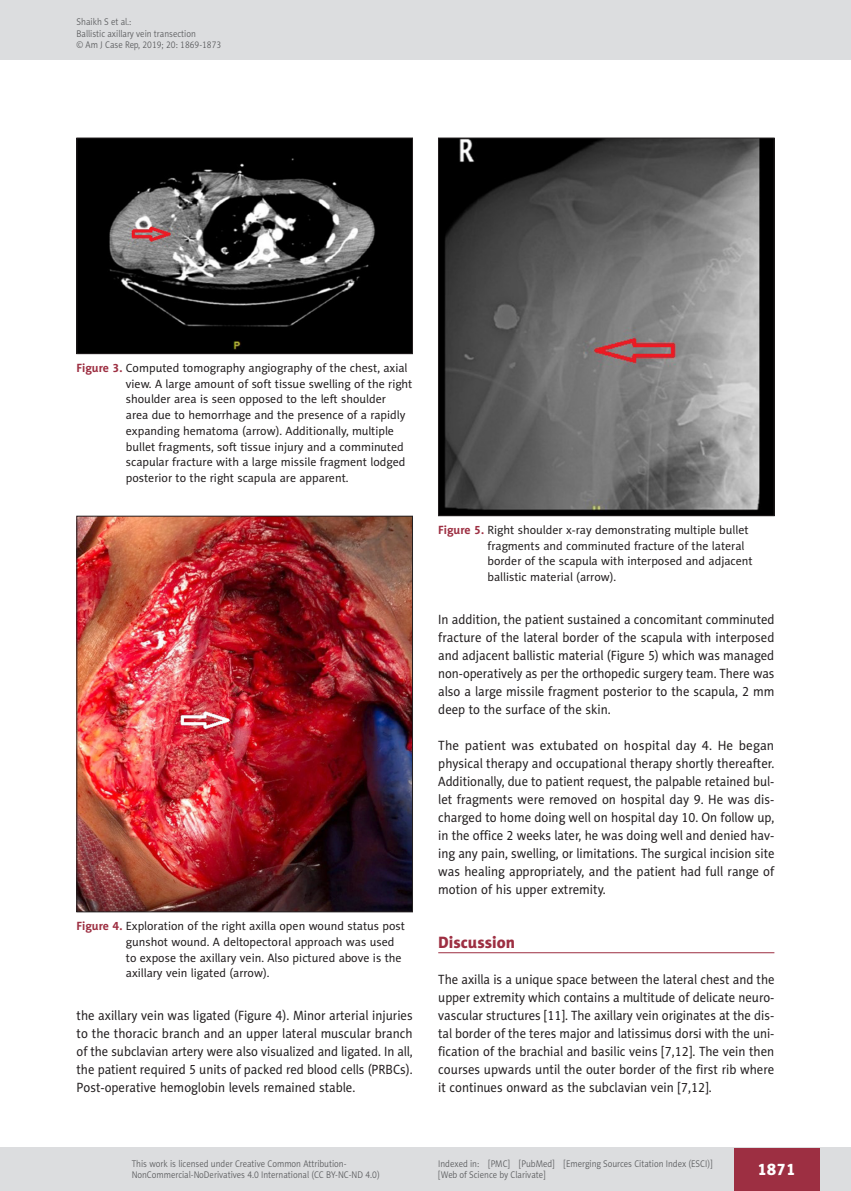
<style>
.page{position:relative;width:851px;height:1191px;background:#fff}
.page>*{position:absolute;margin:0;border:0;box-sizing:border-box;transform-origin:0 0}
.AJCR_Headline_1{font:16.5px "Naomi Sans EFN Heavy";color:#9d2f42}
.t1{font:16.5px "Naomi Sans EFN Heavy";color:#fff}
.AJCR_Body{font:13.5px/18px "Naomi Sans EFN";color:#231f20;text-align:justify;scale:.95 1}
.AJCR_Body-2{font:13.5px/18px "Naomi Sans EFN";color:#231f20;text-align:justify}
.AJCR_Rycina_tytul{font:12px/15.8px "Naomi Sans EFN";color:#231f20}
.AJCR_pagina_zywa{font:9.75px/11.2px "Naomi Sans EFN Light";color:#57585a;scale:.9 1}
.AJCR_pagina_sygnatur{font:9.75px "Naomi Sans EFN Light";color:#57585a;scale:.9 1}
.s1{font-weight:700;color:#9d2f42}
</style>
<div class="page">
<hr style="left:438px;top:952px;width:336px;height:1px;background:#9d2f42">
<img style="left:79px;top:518px;width:331px;height:392px">
<div style="left:77px;top:516px;width:335px;height:396px;border:1px solid #231f20"></div>
<img style="left:79px;top:140px;width:331px;height:212px">
<div style="left:77px;top:138px;width:335px;height:216px;border:1px solid #231f20"></div>
<img style="left:440px;top:140px;width:332px;height:374px">
<div style="left:438px;top:138px;width:336px;height:378px;border:1px solid #231f20"></div>
<div style="left:0;top:1148px;width:850px;height:43px;background:#dcdddf"></div>
<div style="left:733px;top:1147px;width:86px;height:43px;background:#9d2f42"></div>
<div style="left:0;top:0;width:850px;height:60px;background:#dcdddf"></div>
<p class="AJCR_pagina_zywa" style="left:77px;top:16px;width:134px">Shaikh S et al.:<br>Ballistic axillary vein transection</p>
<p class="AJCR_pagina_sygnatur" style="left:77px;top:39px;width:162px">© Am J Case Rep, 2019; 20: 1869-1873</p>
<p class="AJCR_Rycina_tytul" style="left:126px;top:360px;width:288px;text-indent:-49px"><span class="s1">Figure 3.</span> Computed tomography angiography of the chest, axial view. A large amount of soft tissue swelling of the right shoulder area is seen opposed to the left shoulder<br>area due to hemorrhage and the presence of a rapidly expanding hematoma (arrow). Additionally, multiple bullet fragments, soft tissue injury and a comminuted scapular fracture with a large missile fragment lodged posterior to the right scapula are apparent.</p>
<p class="AJCR_Rycina_tytul" style="left:126px;top:918px;width:280px;text-indent:-49px"><span class="s1">Figure 4.</span> Exploration of the right axilla open wound status post gunshot wound. A deltopectoral approach was used to expose the axillary vein. Also pictured above is the axillary vein ligated (arrow).</p>
<p class="AJCR_Body" style="left:77px;top:1006px;width:355px">the axillary vein was ligated (Figure 4). Minor arterial injuries to the thoracic branch and an upper lateral muscular branch of the subclavian artery were also visualized and ligated. In all, the patient required 5 units of packed red blood cells (PRBCs).<br>Post-operative hemoglobin levels remained stable.</p>
<p class="AJCR_pagina_zywa" style="left:132px;top:1158px;width:277px">This work is licensed under Creative Common Attribution-<br>NonCommercial-NoDerivatives 4.0 International (CC BY-NC-ND 4.0)</p>
<p class="AJCR_Rycina_tytul" style="left:487px;top:522px;width:267px;text-indent:-49px"><span class="s1">Figure 5.</span> Right shoulder x-ray demonstrating multiple bullet fragments and comminuted fracture of the lateral border of the scapula with interposed and adjacent ballistic material (arrow).</p>
<p class="AJCR_Body" style="left:438px;top:610px;width:355px">In addition, the patient sustained a concomitant comminuted fracture of the lateral border of the scapula with interposed and adjacent ballistic material (Figure 5) which was managed non-operatively as per the orthopedic surgery team. There was also a large missile fragment posterior to the scapula, 2 mm deep to the surface of the skin.</p>
<p class="AJCR_Body-2" style="left:438px;top:736px;width:338px">The patient was extubated on hospital day 4. He began physical therapy and occupational therapy shortly thereafter.<br>Additionally, due to patient request, the palpable retained bul&shy;let fragments were removed on hospital day 9. He was dis&shy;charged to home doing well on hospital day 10. On follow up, in the office 2 weeks later, he was doing well and denied hav&shy;ing any pain, swelling, or limitations. The surgical incision site was healing appropriately, and the patient had full range of motion of his upper extremity.</p>
<p class="AJCR_Headline_1" style="left:438px;top:932px;width:78px">Discussion</p>
<p class="AJCR_Body" style="left:438px;top:970px;width:355px">The axilla is a unique space between the lateral chest and the upper extremity which contains a multitude of delicate neuro&shy;vascular structures [11]. The axillary vein originates at the dis&shy;tal border of the teres major and latissimus dorsi with the uni&shy;fication of the brachial and basilic veins [7,12]. The vein then courses upwards until the outer border of the first rib where it continues onward as the subclavian vein [7,12].</p>
<p class="AJCR_pagina_zywa" style="left:438px;top:1158px;width:306px">Indexed in: [PMC] [PubMed] [Emerging Sources Citation Index (ESCI)] [Web of Science by Clarivate]</p>
<p class="t1" style="left:757px;top:1159px;width:40px">1871</p>
</div>
